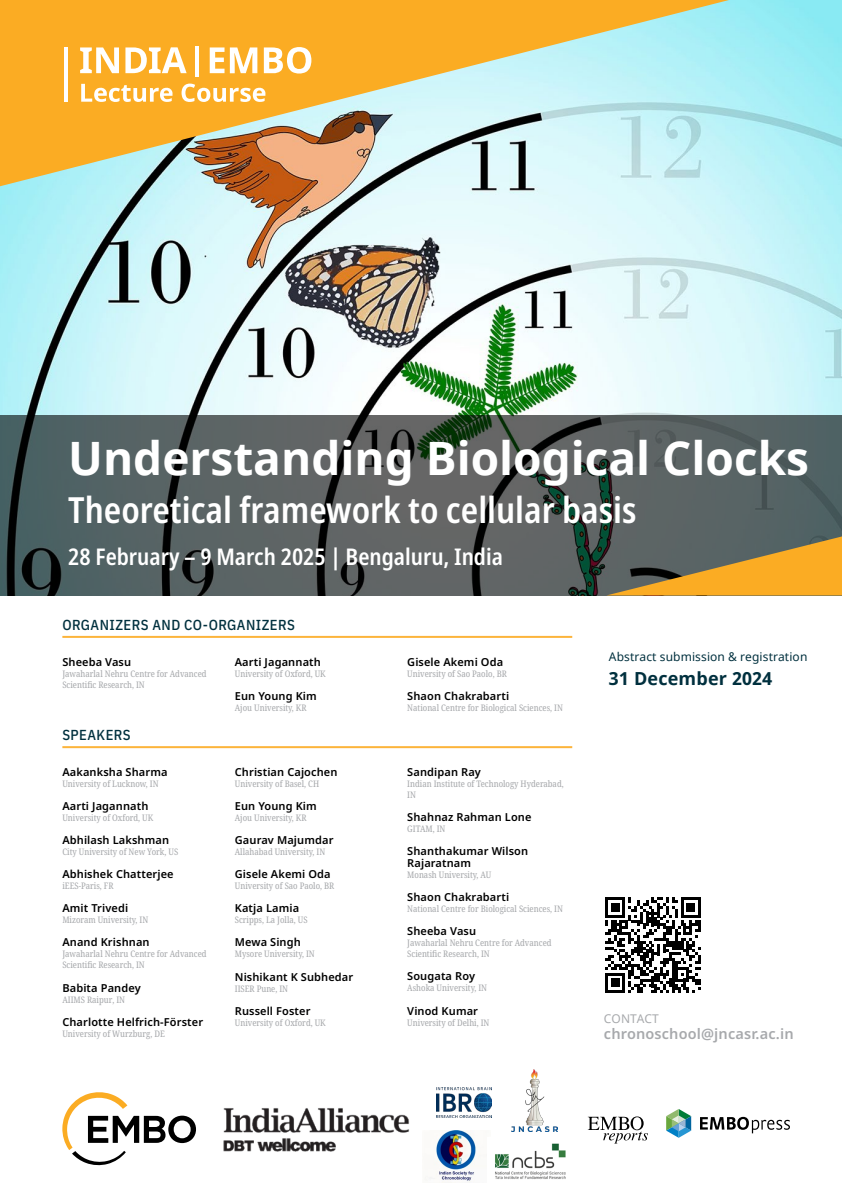
<style>
.page{position:relative;width:842px;height:1191px;background:#fff}
.page>*{position:absolute;margin:0;border:0;box-sizing:border-box;transform-origin:0 0}
.t1{font:700 46px "Noto Sans";color:#fff}
.t2{font:600 condensed 36px "Noto Sans";color:#fff}
.t3{font:600 condensed 23px "Noto Sans";color:#fff}
.t4{font:700 18px "Noto Sans";letter-spacing:.01em;color:#00303e}
.t5{font:500 14.5px "IBM Plex Sans Cond";letter-spacing:.03em;color:#00303e}
.t6{font:600 14.5px "Noto Sans";letter-spacing:.01em;color:#a7a9ac}
.t7{font:12px "Noto Sans";letter-spacing:.01em;color:#00303e}
.t8{font:12px "Noto Sans";letter-spacing:.005em;color:#a7a9ac}
.t9{font:600 11px/12px "Noto Sans";letter-spacing:.01em;color:#000}
.t10{font:condensed 9px/11px "Noto Serif";color:#a7a9ac}
</style>
<div class="page">
<img style="left:0;top:0;width:842px;height:415px">
<svg style="left:0;top:415px;width:842px;height:180px;background:#525c5c"></svg>
<svg style="left:606px;top:536px;width:236px;height:59px;background:#a68441"></svg>
<hr style="left:62px;top:746px;width:510px;height:2px;background:#fcb43b">
<hr style="left:62px;top:636px;width:510px;height:2px;background:#fcb43b">
<svg style="left:605px;top:897px;width:96px;height:96px"></svg>
<img style="left:436px;top:1087px;width:55px;height:30px">
<img style="left:425px;top:1130px;width:55px;height:52px">
<img style="left:495px;top:1143px;width:71px;height:36px">
<img style="left:511px;top:1069px;width:47px;height:62px">
<img style="left:223px;top:1108px;width:186px;height:44px">
<svg style="left:0;top:0;width:762px;height:188px;background:#d9c689"></svg>
<hr style="left:64px;top:47px;width:4px;height:55px;background:#fff">
<svg style="left:80px;top:47px;width:39px;height:26px"></svg>
<svg style="left:125px;top:47px;width:62px;height:26px"></svg>
<hr style="left:195px;top:46px;width:3px;height:30px;background:#fff">
<svg style="left:210px;top:47px;width:14px;height:26px"></svg>
<svg style="left:230px;top:47px;width:27px;height:26px"></svg>
<svg style="left:264px;top:47px;width:47px;height:27px"></svg>
<svg style="left:81px;top:84px;width:92px;height:18px"></svg>
<svg style="left:182px;top:84px;width:83px;height:18px"></svg>
<svg style="left:700px;top:1116px;width:90px;height:17px"></svg>
<svg style="left:666px;top:1109px;width:25px;height:28px"></svg>
<svg style="left:588px;top:1116px;width:60px;height:27px"></svg>
<svg style="left:62px;top:1092px;width:134px;height:73px"></svg>
<h1 class="t1" style="left:68px;top:425px;width:742px">Understanding Biological Clocks</h1>
<h2 class="t2" style="left:68px;top:484px;width:570px">Theoretical framework to cellular basis</h2>
<h3 class="t3" style="left:68px;top:540px;width:436px">28 February – 9 March 2025 | Bengaluru, India</h3>
<h3 class="t5" style="left:62px;top:614px;width:234px">ORGANIZERS AND CO-ORGANIZERS</h3>
<p class="t9" style="left:62px;top:656px;width:70px">Sheeba Vasu</p>
<p class="t10" style="left:62px;top:668px;width:146px">Jawaharlal Nehru Centre for Advanced<br>Scientific Research, IN</p>
<h3 class="t5" style="left:62px;top:724px;width:70px">SPEAKERS</h3>
<p class="t9" style="left:62px;top:766px;width:107px">Aakanksha Sharma</p>
<p class="t10" style="left:62px;top:778px;width:98px">University of Lucknow, IN</p>
<p class="t9" style="left:62px;top:800px;width:88px">Aarti Jagannath</p>
<p class="t10" style="left:62px;top:812px;width:92px">University of Oxford, UK</p>
<p class="t9" style="left:62px;top:834px;width:108px">Abhilash Lakshman</p>
<p class="t10" style="left:62px;top:846px;width:117px">City University of New York, US</p>
<p class="t9" style="left:62px;top:868px;width:113px">Abhishek Chatterjee</p>
<p class="t10" style="left:62px;top:880px;width:53px">iEES-Paris, FR</p>
<p class="t9" style="left:62px;top:902px;width:67px">Amit Trivedi</p>
<p class="t10" style="left:62px;top:915px;width:87px">Mizoram University, IN</p>
<p class="t9" style="left:62px;top:936px;width:89px">Anand Krishnan</p>
<p class="t10" style="left:62px;top:949px;width:146px">Jawaharlal Nehru Centre for Advanced<br>Scientific Research, IN</p>
<p class="t9" style="left:62px;top:981px;width:80px">Babita Pandey</p>
<p class="t10" style="left:62px;top:994px;width:64px">AIIMS Raipur, IN</p>
<p class="t9" style="left:62px;top:1015px;width:142px">Charlotte Helfrich-Förster</p>
<p class="t10" style="left:62px;top:1028px;width:104px">University of Wurzburg, DE</p>
<p class="t9" style="left:235px;top:656px;width:88px">Aarti Jagannath</p>
<p class="t10" style="left:235px;top:668px;width:92px">University of Oxford, UK</p>
<p class="t9" style="left:235px;top:690px;width:84px">Eun Young Kim</p>
<p class="t10" style="left:235px;top:702px;width:73px">Ajou University, KR</p>
<p class="t9" style="left:235px;top:766px;width:104px">Christian Cajochen</p>
<p class="t10" style="left:235px;top:778px;width:86px">University of Basel, CH</p>
<p class="t9" style="left:235px;top:800px;width:84px">Eun Young Kim</p>
<p class="t10" style="left:235px;top:812px;width:73px">Ajou University, KR</p>
<p class="t9" style="left:235px;top:834px;width:100px">Gaurav Majumdar</p>
<p class="t10" style="left:235px;top:846px;width:92px">Allahabad University, IN</p>
<p class="t9" style="left:235px;top:868px;width:97px">Gisele Akemi Oda</p>
<p class="t10" style="left:235px;top:880px;width:101px">University of Sao Paolo, BR</p>
<p class="t9" style="left:235px;top:902px;width:66px">Katja Lamia</p>
<p class="t10" style="left:235px;top:915px;width:74px">Scripps, La Jolla, US</p>
<p class="t9" style="left:235px;top:936px;width:68px">Mewa Singh</p>
<p class="t10" style="left:235px;top:949px;width:81px">Mysore University, IN</p>
<p class="t9" style="left:235px;top:970px;width:120px">Nishikant K Subhedar</p>
<p class="t10" style="left:235px;top:983px;width:55px">IISER Pune, IN</p>
<p class="t9" style="left:235px;top:1004px;width:77px">Russell Foster</p>
<p class="t10" style="left:235px;top:1017px;width:92px">University of Oxford, UK</p>
<p class="t9" style="left:407px;top:656px;width:97px">Gisele Akemi Oda</p>
<p class="t10" style="left:407px;top:668px;width:101px">University of Sao Paolo, BR</p>
<p class="t9" style="left:407px;top:690px;width:103px">Shaon Chakrabarti</p>
<p class="t10" style="left:407px;top:702px;width:157px">National Centre for Biological Sciences, IN</p>
<p class="t9" style="left:407px;top:766px;width:75px">Sandipan Ray</p>
<p class="t10" style="left:407px;top:778px;width:158px">Indian Institute of Technology Hyderabad,<br>IN</p>
<p class="t9" style="left:407px;top:811px;width:126px">Shahnaz Rahman Lone</p>
<p class="t10" style="left:407px;top:823px;width:40px">GITAM, IN</p>
<p class="t9" style="left:407px;top:845px;width:122px">Shanthakumar Wilson<br>Rajaratnam</p>
<p class="t10" style="left:407px;top:869px;width:86px">Monash University, AU</p>
<p class="t9" style="left:407px;top:891px;width:103px">Shaon Chakrabarti</p>
<p class="t10" style="left:407px;top:903px;width:157px">National Centre for Biological Sciences, IN</p>
<p class="t9" style="left:407px;top:925px;width:70px">Sheeba Vasu</p>
<p class="t10" style="left:407px;top:938px;width:146px">Jawaharlal Nehru Centre for Advanced<br>Scientific Research, IN</p>
<p class="t9" style="left:407px;top:970px;width:69px">Sougata Roy</p>
<p class="t10" style="left:407px;top:983px;width:81px">Ashoka University, IN</p>
<p class="t9" style="left:407px;top:1004px;width:72px">Vinod Kumar</p>
<p class="t10" style="left:407px;top:1017px;width:84px">University of Delhi, IN</p>
<h3 class="t7" style="left:609px;top:648px;width:200px">Abstract submission &amp; registration</h3>
<h3 class="t4" style="left:609px;top:666px;width:165px">31 December 2024</h3>
<h3 class="t8" style="left:604px;top:1010px;width:56px">CONTACT</h3>
<h3 class="t6" style="left:604px;top:1025px;width:191px">chronoschool@jncasr.ac.in</h3>
</div>
